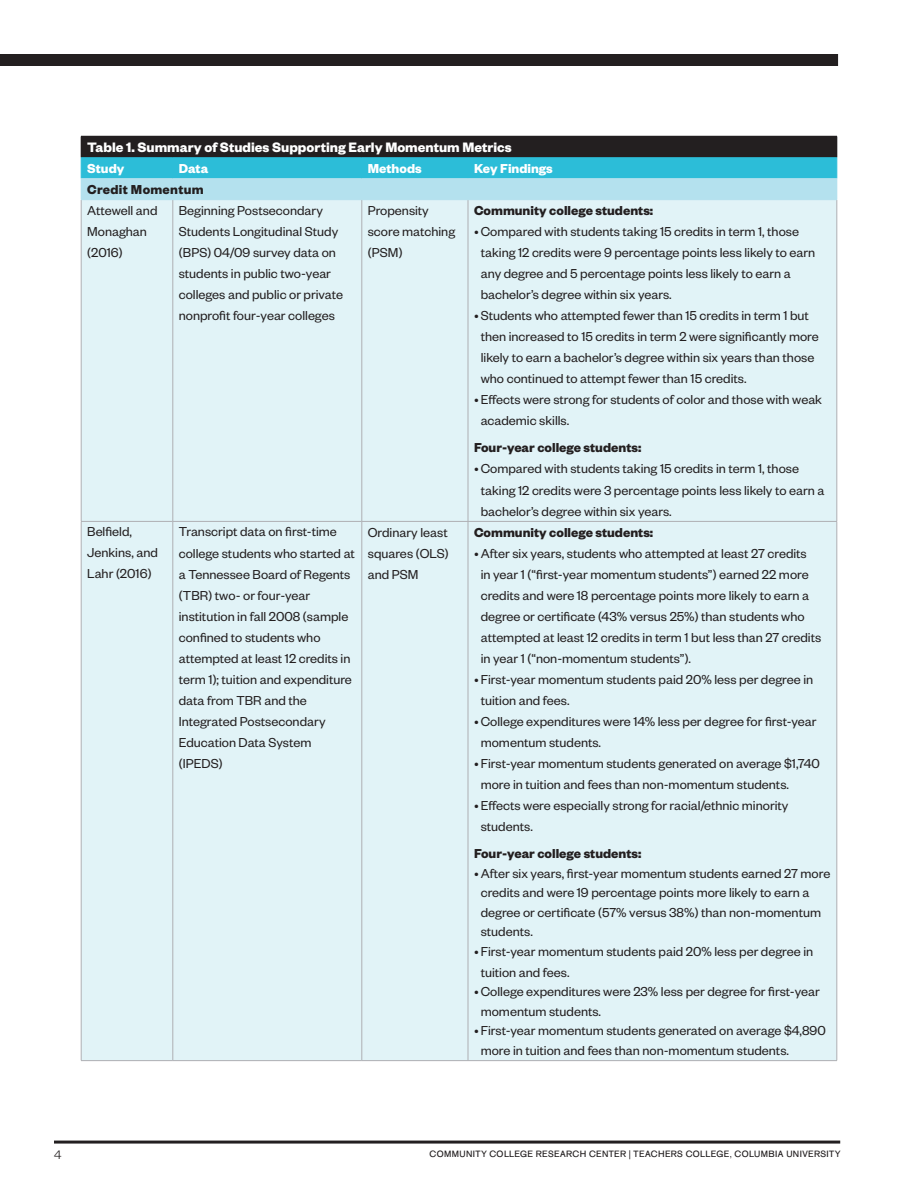
<style>
.page{position:relative;width:918px;height:1188px;background:#fff}
.page>*{position:absolute;margin:0;border:0;box-sizing:border-box;transform-origin:0 0}
.t1{font:700 15px "Founders Grotesk";color:#fff}
.t2{font:14.25px/21px "Founders Grotesk";color:#231f20}
.t3{font:700 14.25px "Founders Grotesk";color:#231f20}
.t4{font:700 14.25px "Founders Grotesk";color:#fff}
.t5{font:700 14.25px "Founders Grotesk";letter-spacing:.02em;color:#231f20}
.t6{font:300 13.5px "Founders Grotesk";color:#231f20}
.t7{font:9px "AG Old Face";letter-spacing:.045em;color:#231f20}
</style>
<div class="page">
<hr style="left:54px;top:1141px;width:786px;height:3px;background:#231f20">
<div style="left:0;top:54px;width:838px;height:12px;background:#231f20"></div>
<div style="left:82px;top:200px;width:755px;height:860px;background:#e1f3f7"></div>
<hr style="left:81px;top:200px;width:1px;height:321px;background:#aeafb3">
<hr style="left:173px;top:200px;width:1px;height:321px;background:#aeafb3">
<hr style="left:362px;top:200px;width:1px;height:321px;background:#aeafb3">
<hr style="left:468px;top:200px;width:1px;height:321px;background:#aeafb3">
<hr style="left:837px;top:200px;width:1px;height:321px;background:#aeafb3">
<hr style="left:173px;top:522px;width:1px;height:538px;background:#aeafb3">
<hr style="left:362px;top:522px;width:1px;height:538px;background:#aeafb3">
<hr style="left:468px;top:522px;width:1px;height:538px;background:#aeafb3">
<hr style="left:81px;top:521px;width:92px;height:1px;background:#aeafb3">
<hr style="left:81px;top:522px;width:1px;height:538px;background:#aeafb3">
<hr style="left:173px;top:521px;width:189px;height:1px;background:#aeafb3">
<hr style="left:362px;top:521px;width:106px;height:1px;background:#aeafb3">
<hr style="left:468px;top:521px;width:369px;height:1px;background:#aeafb3">
<hr style="left:837px;top:522px;width:1px;height:538px;background:#aeafb3">
<hr style="left:81px;top:1060px;width:92px;height:1px;background:#aeafb3">
<hr style="left:173px;top:1060px;width:189px;height:1px;background:#aeafb3">
<hr style="left:362px;top:1060px;width:106px;height:1px;background:#aeafb3">
<hr style="left:468px;top:1060px;width:369px;height:1px;background:#aeafb3">
<svg style="left:81px;top:136px;width:757px;height:63px;background:#5693a1"></svg>
<hr style="left:81px;top:199px;width:92px;height:1px;background:#b4e1ee">
<hr style="left:173px;top:199px;width:189px;height:1px;background:#b4e1ee">
<hr style="left:362px;top:199px;width:106px;height:1px;background:#b4e1ee">
<hr style="left:468px;top:199px;width:369px;height:1px;background:#b4e1ee">
<p class="t1" style="left:87px;top:137px;width:426px">Table 1. Summary of Studies Supporting Early Momentum Metrics</p>
<p class="t4" style="left:87px;top:159px;width:39px">Study</p>
<p class="t4" style="left:179px;top:159px;width:31px">Data</p>
<p class="t4" style="left:368px;top:159px;width:55px">Methods</p>
<p class="t4" style="left:474px;top:159px;width:80px">Key Findings</p>
<p class="t5" style="left:87px;top:180px;width:118px">Credit Momentum</p>
<p class="t2" style="left:87px;top:199px;width:72px">Attewell and<br>Monaghan (2016)</p>
<p class="t2" style="left:179px;top:199px;width:166px">Beginning Postsecondary<br>Students Longitudinal Study (BPS) 04/09 survey data on students in public two-year colleges and public or private nonprofit four-year colleges</p>
<p class="t2" style="left:368px;top:199px;width:89px">Propensity score matching (PSM)</p>
<p class="t3" style="left:474px;top:201px;width:181px">Community college students:</p>
<p class="t2" style="left:481px;top:220px;width:336px;text-indent:-7px">•Compared with students taking 15 credits in term 1, those taking 12 credits were 9 percentage points less likely to earn any degree and 5 percentage points less likely to earn a bachelor’s degree within six years.</p>
<p class="t2" style="left:481px;top:304px;width:340px;text-indent:-7px">•Students who attempted fewer than 15 credits in term 1 but then increased to 15 credits in term 2 were significantly more likely to earn a bachelor’s degree within six years than those who continued to attempt fewer than 15 credits.</p>
<p class="t2" style="left:481px;top:388px;width:343px;text-indent:-7px">• Effects were strong for students of color and those with weak academic skills.</p>
<p class="t3" style="left:474px;top:439px;width:169px">Four-year college students:</p>
<p class="t2" style="left:481px;top:458px;width:345px;text-indent:-7px">•Compared with students taking 15 credits in term 1, those taking 12 credits were 3 percentage points less likely to earn a bachelor’s degree within six years.</p>
<p class="t2" style="left:87px;top:521px;width:72px">Belfield,<br>Jenkins, and<br>Lahr (2016)</p>
<p class="t2" style="left:179px;top:521px;width:178px">Transcript data on first-time college students who started at a Tennessee Board of Regents (TBR) two- or four-year institution in fall 2008 (sample confined to students who attempted at least 12 credits in term 1); tuition and expenditure data from TBR and the<br>Integrated Postsecondary<br>Education Data System (IPEDS)</p>
<p class="t2" style="left:368px;top:521px;width:82px;text-align:justify">Ordinary least squares (OLS) and PSM</p>
<p class="t3" style="left:474px;top:523px;width:181px">Community college students:</p>
<p class="t2" style="left:481px;top:542px;width:342px;text-indent:-7px">•After six years, students who attempted at least 27 credits<br>in year 1 (“first-year momentum students”) earned 22 more credits and were 18 percentage points more likely to earn a degree or certificate (43% versus 25%) than students who attempted at least 12 credits in term 1 but less than 27 credits in year 1 (“non-momentum students”).</p>
<p class="t2" style="left:481px;top:668px;width:334px;text-indent:-7px">• First-year momentum students paid 20% less per degree in tuition and fees.</p>
<p class="t2" style="left:481px;top:710px;width:337px;text-indent:-7px">•College expenditures were 14% less per degree for first-year momentum students.</p>
<p class="t2" style="left:481px;top:752px;width:341px;text-indent:-7px">• First-year momentum students generated on average $1,740 more in tuition and fees than non-momentum students.</p>
<p class="t2" style="left:481px;top:794px;width:309px;text-indent:-7px">• Effects were especially strong for racial/ethnic minority students.</p>
<p class="t3" style="left:474px;top:845px;width:169px">Four-year college students:</p>
<p class="t2" style="left:481px;top:863px;width:351px;line-height:19.5px;text-indent:-7px">•After six years, first-year momentum students earned 27 more credits and were 19 percentage points more likely to earn a degree or certificate (57% versus 38%) than non-momentum students.</p>
<p class="t2" style="left:481px;top:940px;width:334px;text-indent:-7px">• First-year momentum students paid 20% less per degree in tuition and fees.</p>
<p class="t2" style="left:481px;top:981px;width:340px;line-height:19.5px;text-indent:-7px">•College expenditures were 23% less per degree for first-year momentum students.</p>
<p class="t2" style="left:481px;top:1020px;width:347px;line-height:19.5px;text-indent:-7px">• First-year momentum students generated on average $4,890 more in tuition and fees than non-momentum students.</p>
<p class="t6" style="left:54px;top:1146px;width:9px">4</p>
<p class="t7" style="left:430px;top:1149px;width:412px">COMMUNITY COLLEGE RESEARCH CENTER | TEACHERS COLLEGE, COLUMBIA UNIVERSITY</p>
</div>
